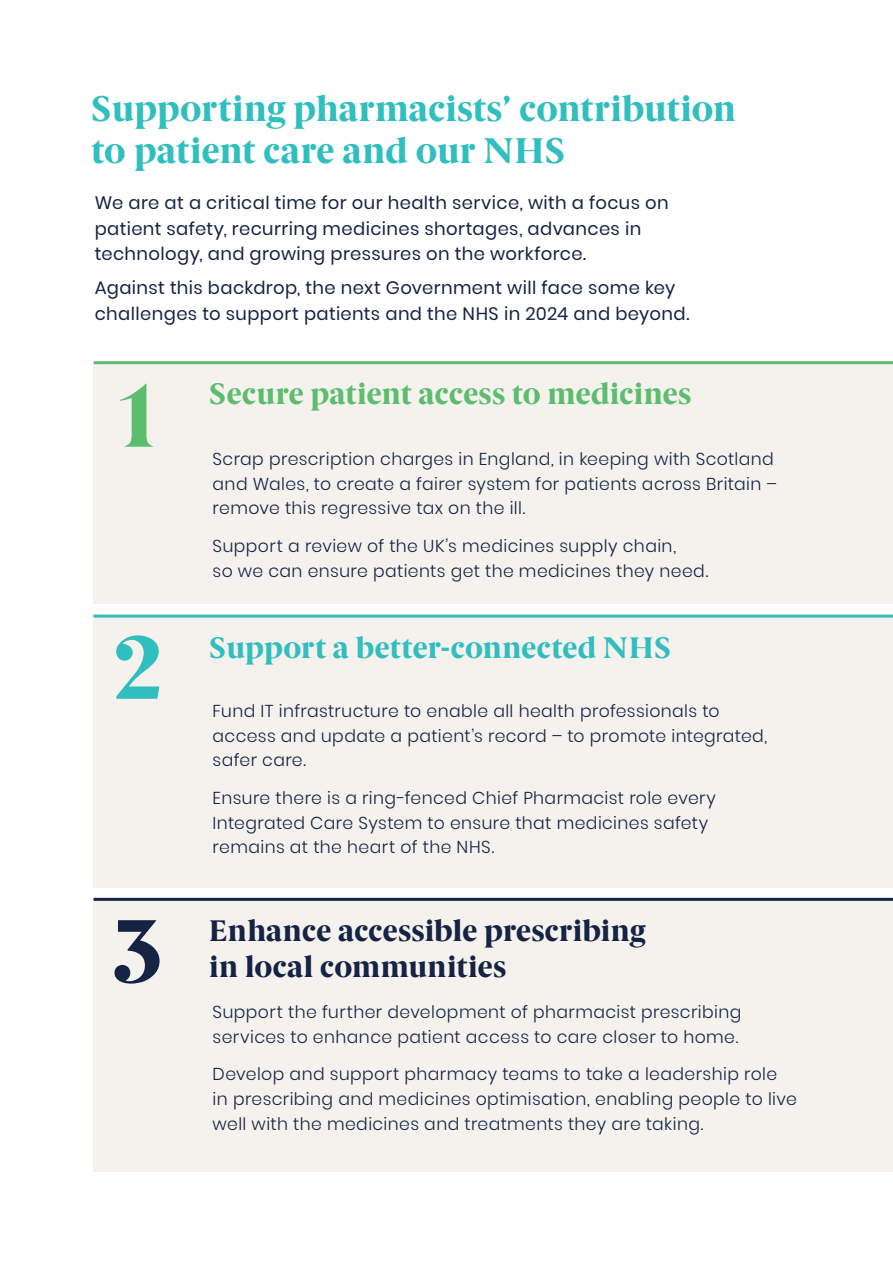
<style>
.page{position:relative;width:893px;height:1263px;background:#fff}
.page>*{position:absolute;margin:0;border:0;box-sizing:border-box;transform-origin:0 0}
.t1{font:800 90px "Berlingske Serif";color:#5dbd6e}
.t2{font:800 90px "Berlingske Serif";color:#31bebf}
.t3{font:800 90px "Berlingske Serif";color:#152444}
.t4{font:800 36px/42px "Berlingske Serif";letter-spacing:.005em;color:#31bebf}
.t5{font:800 30px/36px "Berlingske Serif";letter-spacing:.015em;color:#152444}
.t6{font:800 30px "Berlingske Serif";letter-spacing:.015em;color:#5dbd6e}
.t7{font:800 30px "Berlingske Serif";letter-spacing:.01em;color:#31bebf}
.t8{font:18px/25.5px "Poppins";letter-spacing:.02em;color:#152444}
.t9{font:300 17.25px/24.8px "Poppins";letter-spacing:.025em;color:#152444}
</style>
<div class="page">
<div style="left:94px;top:363px;width:799px;height:241px;background:#f5f2ee"></div>
<div style="left:94px;top:615px;width:799px;height:273px;background:#f5f2ee"></div>
<div style="left:94px;top:898px;width:799px;height:273px;background:#f5f2ee"></div>
<hr style="left:94px;top:361px;width:799px;height:3px;background:#5dbd6e">
<hr style="left:94px;top:615px;width:799px;height:3px;background:#31bebf">
<hr style="left:94px;top:898px;width:799px;height:3px;background:#152444">
<h2 class="t4" style="left:91px;top:88px;width:646px">Supporting pharmacists’ contribution to patient care and our NHS</h2>
<p class="t8" style="left:95px;top:190px;width:575px">We are at a critical time for our health service, with a focus on patient safety, recurring medicines shortages, advances in technology, and growing pressures on the workforce.</p>
<p class="t8" style="left:95px;top:275px;width:596px">Against this backdrop, the next Government will face some key challenges to support patients and the NHS in 2024 and beyond.</p>
<h1 class="t1" style="left:111px;top:350px;width:55px">1</h1>
<h1 class="t2" style="left:111px;top:602px;width:55px">2</h1>
<h1 class="t3" style="left:111px;top:885px;width:55px">3</h1>
<h3 class="t6" style="left:209px;top:372px;width:483px">Secure patient access to medicines</h3>
<p class="t9" style="left:213px;top:446px;width:566px">Scrap prescription charges in England, in keeping with Scotland and Wales, to create a fairer system for patients across Britain – remove this regressive tax on the ill.</p>
<p class="t9" style="left:213px;top:533px;width:497px">Support a review of the UK’s medicines supply chain,<br>so we can ensure patients get the medicines they need.</p>
<h3 class="t7" style="left:209px;top:625px;width:463px">Support a better-connected NHS</h3>
<p class="t9" style="left:213px;top:698px;width:556px">Fund IT infrastructure to enable all health professionals to access and update a patient’s record – to promote integrated, safer care.</p>
<p class="t9" style="left:213px;top:785px;width:505px">Ensure there is a ring-fenced Chief Pharmacist role every<br>Integrated Care System to ensure that medicines safety remains at the heart of the NHS.</p>
<h3 class="t5" style="left:209px;top:913px;width:438px">Enhance accessible prescribing in local communities</h3>
<p class="t9" style="left:213px;top:1000px;width:530px">Support the further development of pharmacist prescribing services to enhance patient access to care closer to home.</p>
<p class="t9" style="left:213px;top:1062px;width:586px">Develop and support pharmacy teams to take a leadership role<br>in prescribing and medicines optimisation, enabling people to live well with the medicines and treatments they are taking.</p>
</div>
